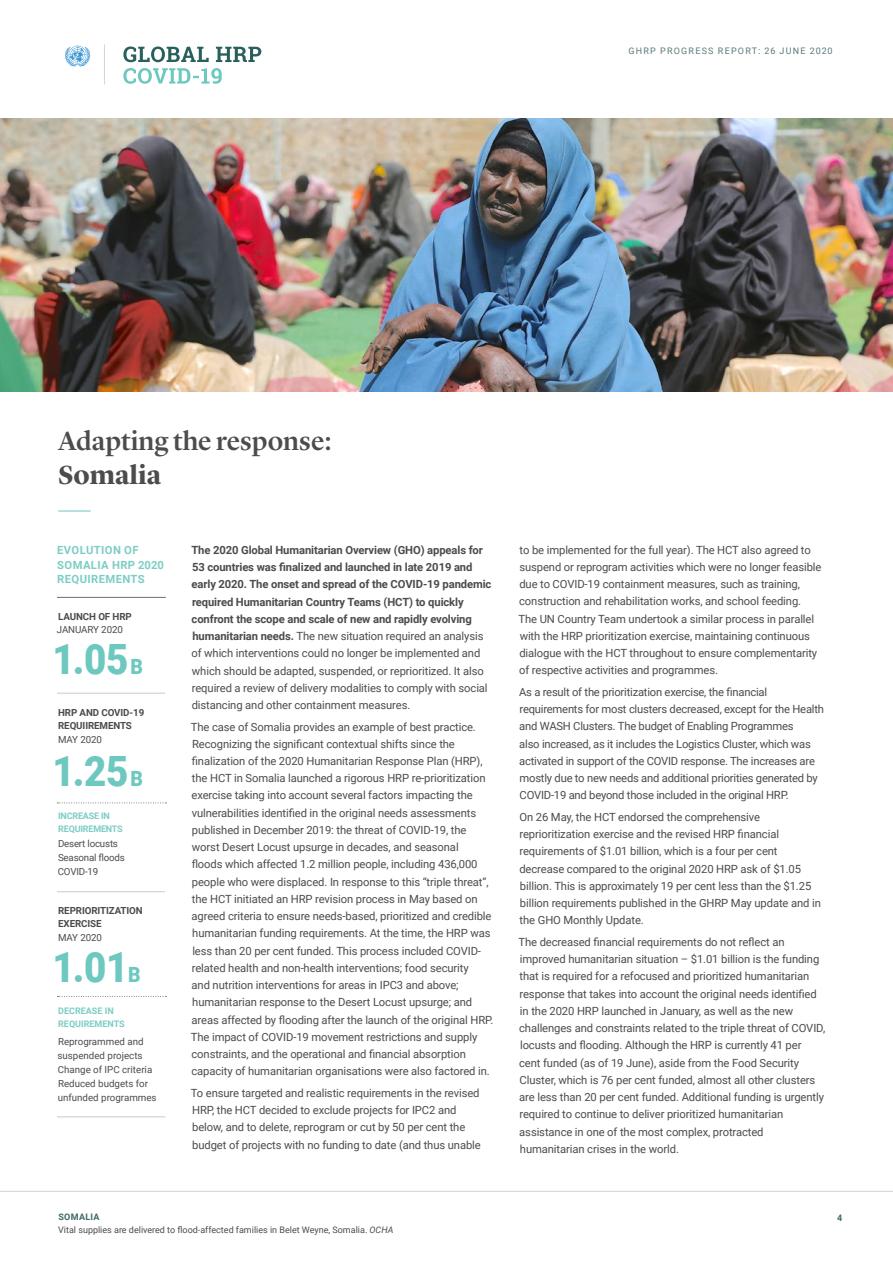
<style>
.page{position:relative;width:893px;height:1263px;background:#fff}
.page>*{position:absolute;margin:0;border:0;box-sizing:border-box;transform-origin:0 0}
.t1{font:900 41.7px "Roboto";color:#6dc8bf;scale:.92 1}
.t2{font:500 27px "Lyon Display";color:#4c4c4e}
.t3{font:700 27px "Lyon Display";color:#4c4c4e}
.t4{font:11.25px/17.2px "Roboto";letter-spacing:-.01em;color:#4c4c4e}
.t5{font:700 11.25px/17.2px "Roboto";letter-spacing:-.01em;color:#4c4c4e}
.t6{font:700 11.25px/14.7px "Roboto";letter-spacing:.035em;color:#7dcdc5}
.t7{font:9.75px/14px "Roboto";color:#4c4c4e}
.t8{font:700 9.75px/13.5px "Roboto";letter-spacing:-.01em;color:#4c4c4e}
.t9{font:9.75px/14.4px "Roboto";letter-spacing:-.02em;color:#4c4c4e}
.t10{font:9px/13.5px "Roboto";color:#4c4c4e}
.t11{font:9px "Roboto";letter-spacing:.135em;color:#5a7a79}
.t12{font:700 9px/13.5px "Roboto";letter-spacing:-.02em;color:#7dcdc5}
.t13{font:700 9px/13.5px "Roboto";color:#7dcdc5}
.t14{font:700 9px "Roboto";color:#3e6a67}
.s1{font-size:21px}
.s2{font-weight:400}
.s3{font-weight:700;color:#3e6a67}
.s4{font-style:italic}
</style>
<div class="page">
<img style="left:0;top:119px;width:893px;height:272px">
<svg style="left:123px;top:68px;width:99px;height:16px"></svg>
<svg style="left:123px;top:47px;width:138px;height:15px"></svg>
<hr style="left:104px;top:45px;width:1px;height:40px;background:#d1d3d4">
<svg style="left:65px;top:46px;width:25px;height:21px"></svg>
<hr style="left:0;top:1191px;width:893px;height:1px;background:#d1d3d4">
<hr style="left:58px;top:511px;width:33px;height:1px;background:#6dc8bf">
<hr style="left:57px;top:597px;width:109px;height:1px;background:#6b6c6e">
<hr style="left:57px;top:1116px;width:108px;height:1px;background:#c9cbcd">
<hr style="left:57px;top:693px;width:108px;height:1px;background:#c9cbcd">
<hr style="left:57px;top:891px;width:108px;height:1px;background:#c9cbcd">
<svg style="left:57px;top:802px;width:109px;height:1px"></svg>
<svg style="left:57px;top:996px;width:109px;height:1px"></svg>
<p class="t11" style="left:628px;top:44px;width:206px">GHRP PROGRESS REPORT: 26 JUNE 2020</p>
<h2 class="t2" style="left:58px;top:421px;width:275px">Adapting the response:</h2>
<h2 class="t3" style="left:58px;top:455px;width:104px">Somalia</h2>
<p class="t6" style="left:57px;top:542px;width:108px">EVOLUTION OF<br>SOMALIA HRP 2020<br>REQUIREMENTS</p>
<p class="t8" style="left:58px;top:609px;width:75px">LAUNCH OF HRP</p>
<p class="t7" style="left:57px;top:622px;width:68px">JANUARY 2020</p>
<h1 class="t1" style="left:53px;top:630px;width:100px">1.05<span class="s1">B</span></h1>
<p class="t8" style="left:58px;top:705px;width:88px">HRP AND COVID-19<br>REQUIIREMENTS</p>
<p class="t7" style="left:58px;top:732px;width:46px">MAY 2020</p>
<h1 class="t1" style="left:53px;top:742px;width:100px">1.25<span class="s1">B</span></h1>
<p class="t12" style="left:58px;top:808px;width:66px">INCREASE IN<br>REQUIREMENTS</p>
<p class="t9" style="left:58px;top:836px;width:69px">Desert locusts<br>Seasonal floods<br>COVID-19</p>
<p class="t8" style="left:58px;top:903px;width:86px">REPRIORITIZATION<br>EXERCISE</p>
<p class="t7" style="left:58px;top:930px;width:46px">MAY 2020</p>
<h1 class="t1" style="left:53px;top:938px;width:97px">1.01<span class="s1">B</span></h1>
<p class="t13" style="left:58px;top:1003px;width:68px">DECREASE IN<br>REQUIREMENTS</p>
<p class="t7" style="left:58px;top:1034px;width:101px">Reprogrammed and suspended projects<br>Change of IPC criteria<br>Reduced budgets for unfunded programmes</p>
<p class="t5" style="left:191px;top:541px;width:302px">The 2020 Global Humanitarian Overview (GHO) appeals for 53 countries was finalized and launched in late 2019 and early 2020. The onset and spread of the COVID-19 pandemic required Humanitarian Country Teams (HCT) to quickly confront the scope and scale of new and rapidly evolving humanitarian needs. <span class="s2">The new situation required an analysis of which interventions could no longer be implemented and which should be adapted, suspended, or reprioritized. It also required a review of delivery modalities to comply with social distancing and other containment measures.</span></p>
<p class="t4" style="left:191px;top:717px;width:304px">The case of Somalia provides an example of best practice.<br>Recognizing the significant contextual shifts since the finalization of the 2020 Humanitarian Response Plan (HRP), the HCT in Somalia launched a rigorous HRP re-prioritization exercise taking into account several factors impacting the vulnerabilities identified in the original needs assessments published in December 2019: the threat of COVID-19, the worst Desert Locust upsurge in decades, and seasonal<br>floods which affected 1.2 million people, including 436,000 people who were displaced. In response to this “triple threat”, the HCT initiated an HRP revision process in May based on agreed criteria to ensure needs-based, prioritized and credible humanitarian funding requirements. At the time, the HRP was less than 20 per cent funded. This process included COVID&shy;related health and non-health interventions; food security<br>and nutrition interventions for areas in IPC3 and above; humanitarian response to the Desert Locust upsurge; and areas affected by flooding after the launch of the original HRP.<br>The impact of COVID-19 movement restrictions and supply constraints, and the operational and financial absorption capacity of humanitarian organisations were also factored in.</p>
<p class="t4" style="left:191px;top:1084px;width:291px">To ensure targeted and realistic requirements in the revised HRP, the HCT decided to exclude projects for IPC2 and below, and to delete, reprogram or cut by 50 per cent the budget of projects with no funding to date (and thus unable</p>
<p class="t10" style="left:58px;top:1209px;width:337px"><span class="s3">SOMALIA<br></span>Vital supplies are delivered to flood-affected families in Belet Weyne, Somalia. <span class="s4">OCHA</span></p>
<p class="t4" style="left:518px;top:541px;width:304px">to be implemented for the full year). The HCT also agreed to suspend or reprogram activities which were no longer feasible due to COVID-19 containment measures, such as training, construction and rehabilitation works, and school feeding.<br>The UN Country Team undertook a similar process in parallel with the HRP prioritization exercise, maintaining continuous dialogue with the HCT throughout to ensure complementarity of respective activities and programmes.</p>
<p class="t4" style="left:519px;top:683px;width:306px">As a result of the prioritization exercise, the financial requirements for most clusters decreased, except for the Health and WASH Clusters. The budget of Enabling Programmes<br>also increased, as it includes the Logistics Cluster, which was activated in support of the COVID response. The increases are mostly due to new needs and additional priorities generated by COVID-19 and beyond those included in the original HRP.</p>
<p class="t4" style="left:519px;top:808px;width:303px">On 26 May, the HCT endorsed the comprehensive reprioritization exercise and the revised HRP financial requirements of $1.01 billion, which is a four per cent decrease compared to the original 2020 HRP ask of $1.05 billion. This is approximately 19 per cent less than the $1.25 billion requirements published in the GHRP May update and in the GHO Monthly Update.</p>
<p class="t4" style="left:518px;top:933px;width:308px">The decreased financial requirements do not reflect an improved humanitarian situation – $1.01 billion is the funding that is required for a refocused and prioritized humanitarian response that takes into account the original needs identified in the 2020 HRP launched in January, as well as the new challenges and constraints related to the triple threat of COVID, locusts and flooding. Although the HRP is currently 41 per<br>cent funded (as of 19 June), aside from the Food Security Cluster, which is 76 per cent funded, almost all other clusters are less than 20 per cent funded. Additional funding is urgently required to continue to deliver prioritized humanitarian assistance in one of the most complex, protracted humanitarian crises in the world.</p>
<p class="t14" style="left:837px;top:1212px;width:7px">4</p>
</div>
